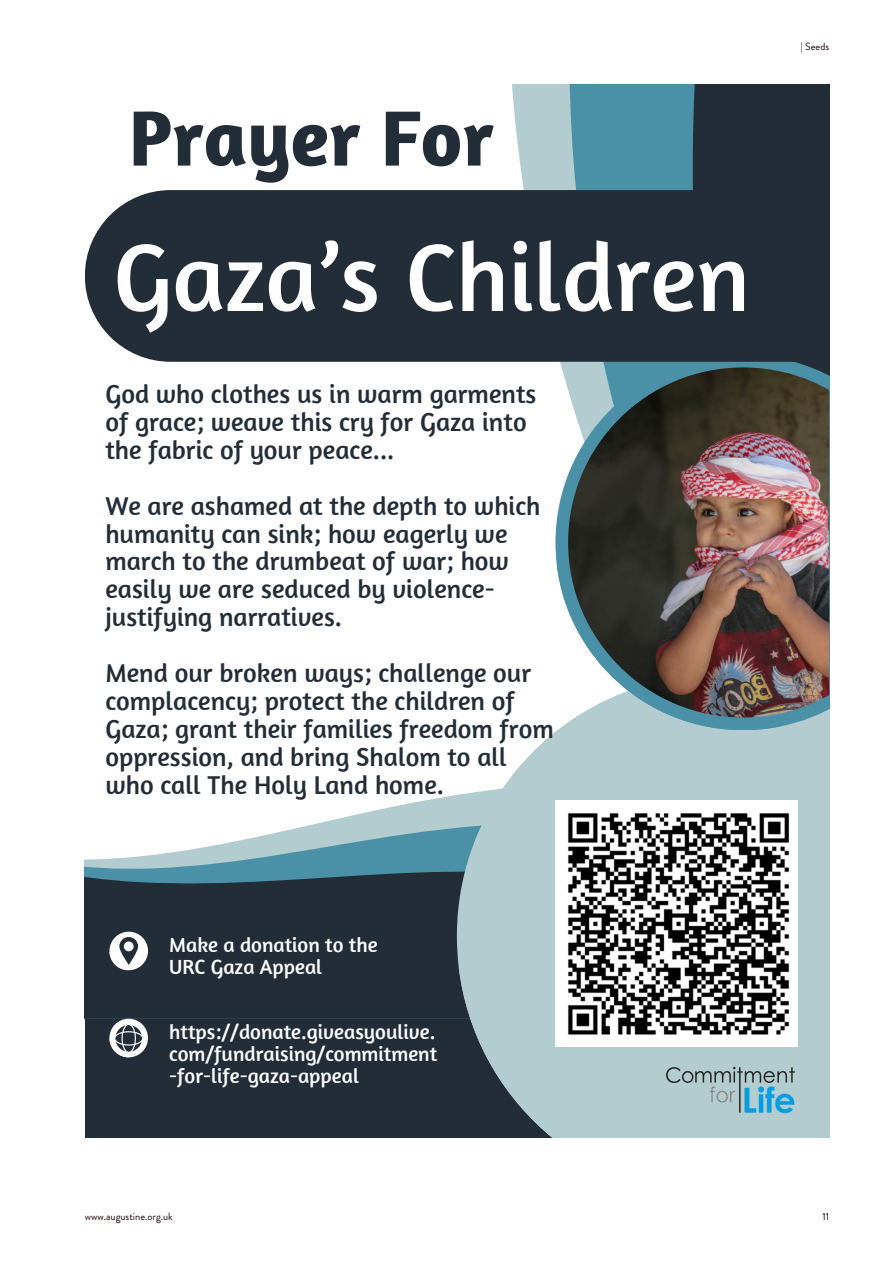
<style>
.page{position:relative;width:893px;height:1263px;background:#fff}
.page>*{position:absolute;margin:0;border:0;box-sizing:border-box;transform-origin:0 0}
.t1{font:97.5px "Amaranth";color:#fff}
.t2{font:700 79.65px "Amaranth";color:#232d37}
.t3{font:26.4px/27.9px "Amaranth";color:#232d37}
.t4{font:20.85px/22.4px "Amaranth";color:#fff}
.t5{font:10.5px "Brandon Grotesque";color:#210b0d}
</style>
<div class="page">
<div style="left:85px;top:1014px;width:744px;height:124px;background:#232d37"></div>
<svg style="left:355px;top:795px;width:102px;height:20px;fill:#b2ccd0"></svg>
<svg style="left:85px;top:815px;width:372px;height:53px"></svg>
<svg style="left:85px;top:868px;width:372px;height:146px;background:#26343f"></svg>
<svg style="left:512px;top:85px;width:57px;height:105px;background:#b9d0d4"></svg>
<div style="left:569px;top:85px;width:118px;height:105px;background:#4a91a8"></div>
<div style="left:687px;top:85px;width:142px;height:105px;background:#232d37"></div>
<svg style="left:457px;top:730px;width:372px;height:289px;fill:#b2ccd0"></svg>
<svg style="left:459px;top:771px;width:370px;height:367px;background:#a0b8bd"></svg>
<div style="left:591px;top:912px;width:238px;height:204px;background:#b2ccd0"></div>
<div style="left:672px;top:991px;width:92px;height:125px;background:#b2ccd0"></div>
<div style="left:554px;top:756px;width:275px;height:156px;background:#b2ccd0"></div>
<svg style="left:555px;top:362px;width:274px;height:204px"></svg>
<svg style="left:557px;top:424px;width:272px;height:306px"></svg>
<img style="left:568px;top:367px;width:261px;height:350px">
<div style="left:85px;top:190px;width:744px;height:172px;background:#232d37"></div>
<svg style="left:109px;top:1019px;width:39px;height:38px"></svg>
<svg style="left:109px;top:932px;width:39px;height:38px"></svg>
<img style="left:555px;top:800px;width:242px;height:246px">
<img style="left:664px;top:1063px;width:134px;height:54px">
<p class="t2" style="left:129px;top:88px;width:367px">Prayer For</p>
<p class="t1" style="left:113px;top:220px;width:638px">Gaza’s Children</p>
<p class="t3" style="left:105px;top:379px;width:433px">God who clothes us in warm garments of grace; weave this cry for Gaza into the fabric of your peace...</p>
<p class="t3" style="left:105px;top:491px;width:437px">We are ashamed at the depth to which humanity can sink; how eagerly we march to the drumbeat of war; how easily we are seduced by violence&shy;justifying narratives.</p>
<p class="t3" style="left:105px;top:659px;width:450px">Mend our broken ways; challenge our complacency; protect the children of Gaza; grant their families freedom from oppression, and bring Shalom to all who call The Holy Land home.</p>
<p class="t4" style="left:169px;top:933px;width:210px">Make a donation to the<br>URC Gaza Appeal</p>
<p class="t4" style="left:169px;top:1020px;width:270px;text-align:justify">https://donate.giveasyoulive. com/fundraising/commitment -for-life-gaza-appeal</p>
<p class="t5" style="left:85px;top:1209px;width:90px">www.augustine.org.uk</p>
<p class="t5" style="left:801px;top:39px;width:30px">| Seeds</p>
<p class="t5" style="left:822px;top:1209px;width:8px">11</p>
</div>
